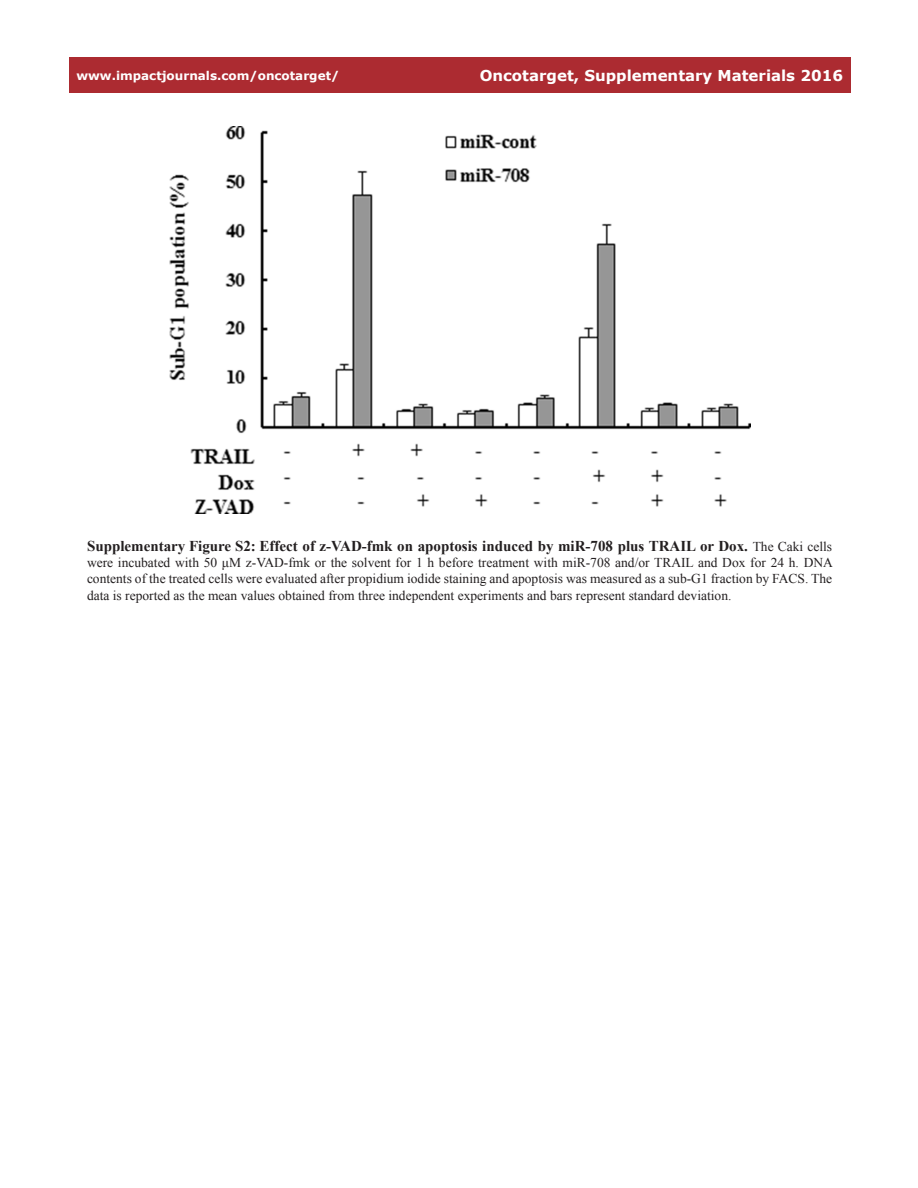
<style>
.page{position:relative;width:918px;height:1188px;background:#fff}
.page>*{position:absolute;margin:0;border:0;box-sizing:border-box;transform-origin:0 0}
.t1{font:700 15px "Times New Roman";color:#231f20}
.t2{font:700 15px "Verdana";color:#fff}
.t3{font:13.5px/16.2px "Times New Roman";color:#231f20;text-align:justify}
.t4{font:700 12px "Verdana";color:#fff}
.s1{font-weight:400;font-size:13.5px}
</style>
<div class="page">
<div style="left:69px;top:57px;width:781px;height:36px;background:#ac2b31"></div>
<img style="left:169px;top:126px;width:581px;height:388px">
<p class="t4" style="left:76px;top:67px;width:264px">www.impactjournals.com/oncotarget/</p>
<p class="t2" style="left:480px;top:65px;width:365px">Oncotarget, Supplementary Materials 2016</p>
<p class="t1" style="left:87px;top:536px;width:747px">Supplementary Figure S2: Effect of z-VAD-fmk on apoptosis induced by miR-708 plus TRAIL or Dox. <span class="s1">The Caki cells</span></p>
<p class="t3" style="left:87px;top:554px;width:747px">were incubated with 50 μM z-VAD-fmk or the solvent for 1 h before treatment with miR-708 and/or TRAIL and Dox for 24 h. DNA contents of the treated cells were evaluated after propidium iodide staining and apoptosis was measured as a sub-G1 fraction by FACS. The data is reported as the mean values obtained from three independent experiments and bars represent standard deviation.</p>
</div>
